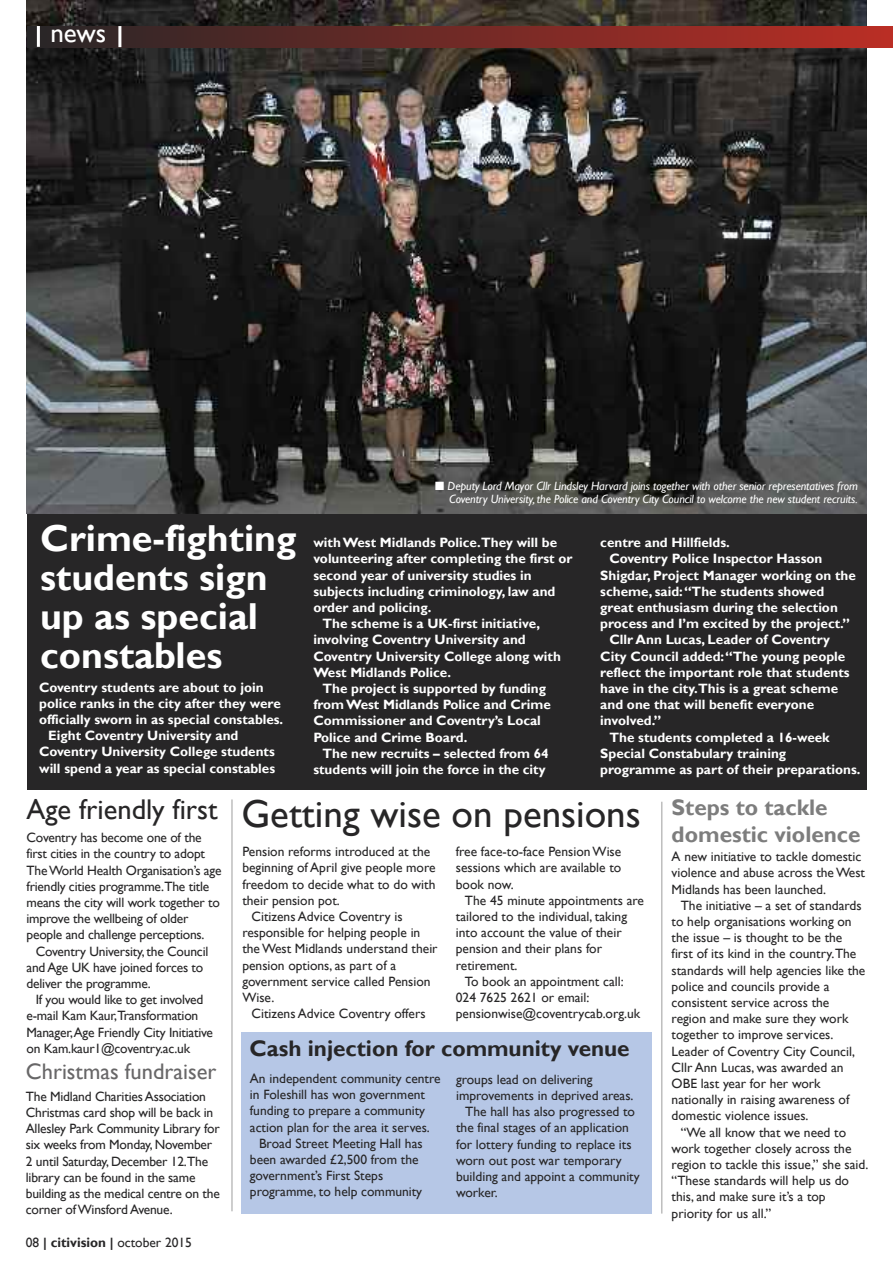
<style>
.page{position:relative;width:893px;height:1263px;background:#fff}
.page>*{position:absolute;margin:0;border:0;box-sizing:border-box;transform-origin:0 0}
.t1{font:39px "Gill Sans";color:#272627}
.t2{font:700 37.5px/39px "Gill Sans";color:#fff}
.t3{font:28.5px "Gill Sans";color:#272627}
.t4{font:27px "Gill Sans";color:#fff}
.t5{font:700 22.5px "Gill Sans";color:#272627}
.t6{font:700 22.5px/27px "Gill Sans";color:#7d7d7d}
.t7{font:22.5px "Gill Sans";color:#686768}
.t8{font:13.5px/16.2px "Gill Sans";color:#272627}
.t9{font:700 13.5px "Gill Sans";color:#fff}
.t10{font:italic 12px/13.5px "Gill Sans";letter-spacing:-.01em;color:#fff;text-align:right}
.s1{font-weight:700}
</style>
<div class="page">
<div style="left:27px;top:179px;width:839px;height:611px;background:#272627"></div>
<img style="left:27px;top:0;width:839px;height:514px">
<div style="left:27px;top:26px;width:866px;height:21px;background:linear-gradient(to right,#282728,#ba2e25)"></div>
<hr style="left:37px;top:26px;width:3px;height:21px;background:#fff">
<hr style="left:118px;top:26px;width:3px;height:21px;background:#fff">
<hr style="left:231px;top:799px;width:2px;height:412px;background:#bebebe">
<div style="left:241px;top:1032px;width:410px;height:182px;background:#b6c7e6"></div>
<hr style="left:661px;top:802px;width:1px;height:411px;background:#bebebe">
<h3 class="t4" style="left:50px;top:17px;width:57px">news</h3>
<h2 class="t2" style="left:40px;top:518px;width:258px">Crime-fighting students sign up as special constables</h2>
<p class="t9" style="left:39px;top:679px;width:226px">Coventry students are about to join</p>
<p class="t9" style="left:39px;top:695px;width:243px">police ranks in the city after they were</p>
<p class="t9" style="left:39px;top:711px;width:246px">officially sworn in as special constables.</p>
<p class="t9" style="left:48px;top:728px;width:192px">Eight Coventry University and</p>
<p class="t9" style="left:39px;top:744px;width:237px">Coventry University College students</p>
<p class="t9" style="left:39px;top:760px;width:237px">will spend a year as special constables</p>
<p class="t10" style="left:435px;top:479px;width:424px">■ Deputy Lord Mayor Cllr Lindsley Harvard joins together with other senior representatives from<br>Coventry University, the Police and Coventry City Council to welcome the new student recruits.</p>
<p class="t9" style="left:313px;top:535px;width:245px">withWest Midlands Police.They will be</p>
<p class="t9" style="left:313px;top:551px;width:261px">volunteering after completing the first or</p>
<p class="t9" style="left:313px;top:567px;width:220px">second year of university studies in</p>
<p class="t9" style="left:313px;top:583px;width:244px">subjects including criminology, law and</p>
<p class="t9" style="left:313px;top:599px;width:120px">order and policing.</p>
<p class="t9" style="left:322px;top:616px;width:219px">The scheme is a UK-first initiative,</p>
<p class="t9" style="left:313px;top:632px;width:214px">involving Coventry University and</p>
<p class="t9" style="left:313px;top:648px;width:249px">Coventry University College along with</p>
<p class="t9" style="left:313px;top:664px;width:139px">West Midlands Police.</p>
<p class="t9" style="left:322px;top:680px;width:225px">The project is supported by funding</p>
<p class="t9" style="left:313px;top:697px;width:239px">fromWest Midlands Police and Crime</p>
<p class="t9" style="left:313px;top:713px;width:229px">Commissioner and Coventry’s Local</p>
<p class="t9" style="left:313px;top:729px;width:156px">Police and Crime Board.</p>
<p class="t9" style="left:322px;top:745px;width:228px">The new recruits – selected from 64</p>
<p class="t9" style="left:313px;top:761px;width:234px">students will join the force in the city</p>
<p class="t9" style="left:600px;top:535px;width:131px">centre and Hillfields.</p>
<p class="t9" style="left:609px;top:551px;width:214px">Coventry Police Inspector Hasson</p>
<p class="t9" style="left:600px;top:567px;width:257px">Shigdar, Project Manager working on the</p>
<p class="t9" style="left:600px;top:583px;width:226px">scheme, said:“The students showed</p>
<p class="t9" style="left:600px;top:599px;width:239px">great enthusiasm during the selection</p>
<p class="t9" style="left:600px;top:616px;width:251px">process and I’m excited by the project.”</p>
<p class="t9" style="left:609px;top:632px;width:222px">Cllr Ann Lucas, Leader of Coventry</p>
<p class="t9" style="left:600px;top:648px;width:247px">City Council added:“The young people</p>
<p class="t9" style="left:600px;top:664px;width:251px">reflect the important role that students</p>
<p class="t9" style="left:600px;top:680px;width:239px">have in the city.This is a great scheme</p>
<p class="t9" style="left:600px;top:697px;width:215px">and one that will benefit everyone</p>
<p class="t9" style="left:600px;top:713px;width:63px">involved.”</p>
<p class="t9" style="left:609px;top:729px;width:222px">The students completed a 16-week</p>
<p class="t9" style="left:600px;top:745px;width:187px">Special Constabulary training</p>
<p class="t9" style="left:600px;top:761px;width:262px">programme as part of their preparations.</p>
<h3 class="t3" style="left:26px;top:793px;width:193px">Age friendly first</h3>
<p class="t8" style="left:27px;top:829px;width:196px">Coventry has become one of the first cities in the country to adopt TheWorld Health Organisation’s age friendly cities programme.The title means the city will work together to improve the wellbeing of older people and challenge perceptions.</p>
<p class="t8" style="left:27px;top:943px;width:183px;text-indent:9px">Coventry University, the Council and Age UK have joined forces to deliver the programme.</p>
<p class="t8" style="left:27px;top:991px;width:188px;text-indent:9px">If you would like to get involved e-mail Kam Kaur,Transformation Manager,Age Friendly City Initiative on Kam.kaur1@coventry.ac.uk</p>
<h3 class="t7" style="left:26px;top:1058px;width:192px">Christmas fundraiser</h3>
<p class="t8" style="left:26px;top:1088px;width:196px">The Midland Charities Association Christmas card shop will be back in Allesley Park Community Library for six weeks from Monday, November 2 until Saturday, December 12.The library can be found in the same building as the medical centre on the corner ofWinsford Avenue.</p>
<p class="t8" style="left:26px;top:1234px;width:168px">08 <span class="s1">| citivision |</span> october 2015</p>
<h1 class="t1" style="left:241px;top:791px;width:401px">Getting wise on pensions</h1>
<p class="t8" style="left:456px;top:843px;width:167px;text-align:justify">free face-to-face PensionWise sessions which are available to book now.</p>
<p class="t8" style="left:465px;top:892px;width:180px">The 45 minute appointments are</p>
<p class="t8" style="left:456px;top:908px;width:173px">tailored to the individual, taking</p>
<p class="t8" style="left:456px;top:924px;width:167px">into account the value of their</p>
<p class="t8" style="left:456px;top:940px;width:148px">pension and their plans for</p>
<p class="t8" style="left:456px;top:957px;width:63px">retirement.</p>
<p class="t8" style="left:465px;top:973px;width:160px">To book an appointment call:</p>
<p class="t8" style="left:456px;top:989px;width:135px">024 7625 2621 or email:</p>
<p class="t8" style="left:456px;top:1005px;width:186px">pensionwise@coventrycab.org.uk</p>
<p class="t8" style="left:242px;top:843px;width:189px">Pension reforms introduced at the</p>
<p class="t8" style="left:242px;top:859px;width:195px">beginning of April give people more</p>
<p class="t8" style="left:242px;top:876px;width:195px">freedom to decide what to do with</p>
<p class="t8" style="left:242px;top:892px;width:99px">their pension pot.</p>
<p class="t8" style="left:251px;top:908px;width:153px">Citizens Advice Coventry is</p>
<p class="t8" style="left:242px;top:924px;width:180px">responsible for helping people in</p>
<p class="t8" style="left:242px;top:940px;width:197px">theWest Midlands understand their</p>
<p class="t8" style="left:242px;top:957px;width:155px">pension options, as part of a</p>
<p class="t8" style="left:242px;top:973px;width:190px">government service called Pension</p>
<p class="t8" style="left:242px;top:989px;width:33px">Wise.</p>
<p class="t8" style="left:251px;top:1005px;width:176px">Citizens Advice Coventry offers</p>
<h3 class="t5" style="left:250px;top:1035px;width:382px">Cash injection for community venue</h3>
<p class="t8" style="left:456px;top:1071px;width:138px">groups lead on delivering</p>
<p class="t8" style="left:456px;top:1087px;width:179px">improvements in deprived areas.</p>
<p class="t8" style="left:465px;top:1103px;width:171px">The hall has also progressed to</p>
<p class="t8" style="left:456px;top:1120px;width:174px">the final stages of an application</p>
<p class="t8" style="left:456px;top:1136px;width:177px">for lottery funding to replace its</p>
<p class="t8" style="left:456px;top:1152px;width:167px">worn out post war temporary</p>
<p class="t8" style="left:456px;top:1168px;width:185px">building and appoint a community</p>
<p class="t8" style="left:456px;top:1184px;width:43px">worker.</p>
<p class="t8" style="left:250px;top:1070px;width:192px">An independent community centre</p>
<p class="t8" style="left:250px;top:1086px;width:177px">in Foleshill has won government</p>
<p class="t8" style="left:250px;top:1102px;width:177px">funding to prepare a community</p>
<p class="t8" style="left:250px;top:1119px;width:181px">action plan for the area it serves.</p>
<p class="t8" style="left:259px;top:1135px;width:165px">Broad Street Meeting Hall has</p>
<p class="t8" style="left:250px;top:1151px;width:170px">been awarded £2,500 from the</p>
<p class="t8" style="left:250px;top:1167px;width:135px">government’s First Steps</p>
<p class="t8" style="left:250px;top:1183px;width:174px">programme, to help community</p>
<h3 class="t6" style="left:672px;top:794px;width:191px">Steps to tackle domestic violence</h3>
<p class="t8" style="left:672px;top:848px;width:195px">A new initiative to tackle domestic violence and abuse across theWest<br>Midlands has been launched.</p>
<p class="t8" style="left:672px;top:897px;width:195px;text-indent:9px">The initiative – a set of standards to help organisations working on the issue – is thought to be the first of its kind in the country.The standards will help agencies like the police and councils provide a consistent service across the region and make sure they work together to improve services.<br>Leader of Coventry City Council,<br>Cllr Ann Lucas, was awarded an<br>OBE last year for her work nationally in raising awareness of domestic violence issues.</p>
<p class="t8" style="left:672px;top:1124px;width:198px;text-indent:9px">“We all know that we need to work together closely across the region to tackle this issue,” she said. “These standards will help us do this, and make sure it’s a top priority for us all.”</p>
</div>
